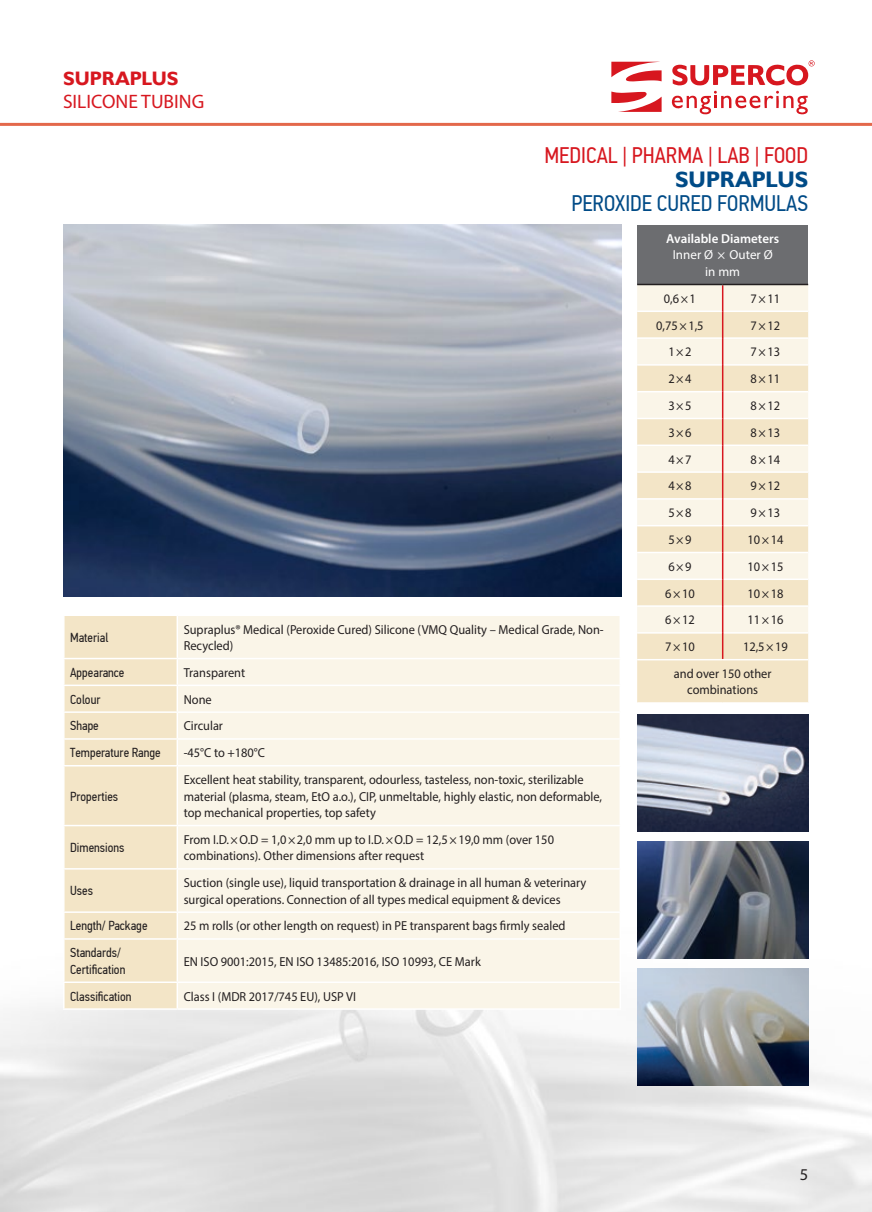
<style>
.page{position:relative;width:872px;height:1212px;background:#fff}
.page>*{position:absolute;margin:0;border:0;box-sizing:border-box;transform-origin:0 0}
.cat_title{font:22.5px "PF Din Text Cond Pro";color:#d7171f}
.cat_title-2{font:22.5px "PF Din Text Cond Pro";color:#004b87}
.cat_title-3{font:700 22.5px "Gill Sans TT";color:#004b87}
.t1{font:19.5px "Myriad Pro";color:#d7171f}
.t2{font:700 19.5px "Gill Sans TT";color:#d7171f}
.t3{font:16.5px "Myriad Pro";color:#231f20}
.table_text{font:13.05px/16.5px "Myriad Pro";color:#231f20;scale:.95 1}
.table_heading{font:13.05px/16.5px "PF Din Text Cond Pro";color:#231f20}
.t4{font:600 13.05px "Myriad Pro";color:#fff}
.t5{font:13.05px "Myriad Pro";color:#fff}
</style>
<div class="page">
<img style="left:0;top:882px;width:872px;height:330px">
<img style="left:637px;top:714px;width:171px;height:118px">
<img style="left:637px;top:841px;width:171px;height:118px">
<img style="left:637px;top:969px;width:171px;height:117px">
<img style="left:64px;top:225px;width:557px;height:371px">
<div style="left:637px;top:225px;width:171px;height:59px;background:#6c6d70"></div>
<div style="left:637px;top:660px;width:171px;height:42px;background:#f3e5c7"></div>
<svg style="left:637px;top:285px;width:171px;height:374px;background:#f6edd9"></svg>
<hr style="left:637px;top:284px;width:85px;height:1px;background:#231f20">
<hr style="left:722px;top:284px;width:86px;height:1px;background:#231f20">
<div style="left:65px;top:616px;width:112px;height:392px;background:#f3e5c7"></div>
<div style="left:178px;top:616px;width:441px;height:392px;background:#faf5e8"></div>
<hr style="left:63px;top:658px;width:114px;height:1px;background:#fff">
<hr style="left:177px;top:658px;width:444px;height:1px;background:#fff">
<hr style="left:63px;top:685px;width:114px;height:1px;background:#fff">
<hr style="left:177px;top:685px;width:444px;height:1px;background:#fff">
<hr style="left:63px;top:711px;width:114px;height:2px;background:#fff">
<hr style="left:177px;top:711px;width:444px;height:2px;background:#fff">
<hr style="left:63px;top:738px;width:114px;height:2px;background:#fff">
<hr style="left:177px;top:738px;width:444px;height:2px;background:#fff">
<hr style="left:63px;top:765px;width:114px;height:1px;background:#fff">
<hr style="left:177px;top:765px;width:444px;height:1px;background:#fff">
<hr style="left:63px;top:825px;width:114px;height:1px;background:#fff">
<hr style="left:177px;top:825px;width:444px;height:1px;background:#fff">
<hr style="left:63px;top:868px;width:114px;height:1px;background:#fff">
<hr style="left:63px;top:869px;width:2px;height:42px;background:#fff">
<hr style="left:177px;top:868px;width:444px;height:1px;background:#fff">
<hr style="left:177px;top:869px;width:1px;height:42px;background:#fff">
<hr style="left:619px;top:869px;width:2px;height:42px;background:#fff">
<hr style="left:63px;top:911px;width:114px;height:2px;background:#fff">
<hr style="left:63px;top:913px;width:2px;height:25px;background:#fff">
<hr style="left:177px;top:911px;width:444px;height:2px;background:#fff">
<svg style="left:177px;top:913px;width:1px;height:25px"></svg>
<hr style="left:619px;top:913px;width:2px;height:25px;background:#fff">
<hr style="left:63px;top:938px;width:114px;height:2px;background:#fff">
<hr style="left:63px;top:940px;width:2px;height:41px;background:#fff">
<hr style="left:177px;top:938px;width:444px;height:2px;background:#fff">
<hr style="left:177px;top:940px;width:1px;height:41px;background:#fff">
<hr style="left:619px;top:940px;width:2px;height:41px;background:#fff">
<hr style="left:63px;top:981px;width:114px;height:2px;background:#fff">
<hr style="left:63px;top:983px;width:2px;height:25px;background:#fff">
<hr style="left:177px;top:981px;width:444px;height:2px;background:#fff">
<svg style="left:177px;top:983px;width:1px;height:25px"></svg>
<hr style="left:619px;top:983px;width:2px;height:25px;background:#fff">
<hr style="left:63px;top:1008px;width:114px;height:2px;background:#fff">
<hr style="left:177px;top:1008px;width:444px;height:2px;background:#fff">
<svg style="left:611px;top:62px;width:50px;height:19px"></svg>
<svg style="left:611px;top:92px;width:50px;height:20px"></svg>
<svg style="left:671px;top:60px;width:143px;height:54px"></svg>
<hr style="left:0;top:123px;width:872px;height:3px;background:#e3684b">
<p class="t2" style="left:63px;top:67px;width:117px">SUPRAPLUS</p>
<p class="t1" style="left:63px;top:90px;width:143px">SILICONE TUBING</p>
<p class="cat_title" style="left:544px;top:142px;width:265px">MEDICAL | PHARMA | LAB | FOOD</p>
<p class="cat_title-3" style="left:675px;top:166px;width:135px">SUPRAPLUS</p>
<p class="cat_title-2" style="left:571px;top:190px;width:238px">PEROXIDE CURED FORMULAS</p>
<p class="table_heading" style="left:70px;top:629px;width:40px">Material</p>
<p class="table_text" style="left:184px;top:621px;width:443px">Supraplus® Medical (Peroxide Cured) Silicone (VMQ Quality – Medical Grade, Non-<br>Recycled)</p>
<p class="table_heading" style="left:70px;top:664px;width:56px">Appearance</p>
<p class="table_text" style="left:184px;top:664px;width:66px">Transparent</p>
<p class="table_heading" style="left:70px;top:691px;width:32px">Colour</p>
<p class="table_text" style="left:184px;top:691px;width:31px">None</p>
<p class="table_heading" style="left:70px;top:718px;width:30px">Shape</p>
<p class="table_text" style="left:184px;top:718px;width:43px">Circular</p>
<p class="table_heading" style="left:70px;top:744px;width:92px">Temperature Range</p>
<p class="table_text" style="left:184px;top:744px;width:87px">-45°C to +180°C</p>
<p class="table_heading" style="left:70px;top:788px;width:50px">Properties</p>
<p class="table_text" style="left:184px;top:771px;width:442px">Excellent heat stability, transparent, odourless, tasteless, non-toxic, sterilizable material (plasma, steam, EtO a.o.), CIP, unmeltable, highly elastic, non deformable, top mechanical properties, top safety</p>
<p class="table_heading" style="left:70px;top:839px;width:56px">Dimensions</p>
<p class="table_text" style="left:184px;top:831px;width:391px">From I.D.×O.D = 1,0×2,0 mm up to I.D.×O.D = 12,5×19,0 mm (over 150 combinations). Other dimensions after request</p>
<p class="table_heading" style="left:70px;top:883px;width:24px">Uses</p>
<p class="table_text" style="left:184px;top:874px;width:425px">Suction (single use), liquid transportation &amp; drainage in all human &amp; veterinary surgical operations. Connection of all types medical equipment &amp; devices</p>
<p class="table_heading" style="left:70px;top:918px;width:79px">Length/ Package</p>
<p class="table_text" style="left:184px;top:917px;width:403px">25 m rolls (or other length on request) in PE transparent bags firmly sealed</p>
<p class="table_heading" style="left:70px;top:944px;width:57px">Standards/<br>Certification</p>
<p class="table_text" style="left:184px;top:953px;width:314px">ΕΝ ISO 9001:2015, EN ISO 13485:2016, ISO 10993, CE Mark</p>
<p class="table_heading" style="left:70px;top:988px;width:63px">Classification</p>
<p class="table_text" style="left:184px;top:988px;width:183px">Class Ι (MDR 2017/745 EU), USP VI</p>
<p class="t4" style="left:666px;top:230px;width:114px">Available Diameters</p>
<p class="t5" style="left:672px;top:247px;width:101px">Inner Ø × Outer Ø</p>
<p class="t5" style="left:705px;top:264px;width:36px">in mm</p>
<p class="table_text" style="left:664px;top:290px;width:35px">0,6×1</p>
<p class="table_text" style="left:750px;top:290px;width:33px">7×11</p>
<p class="table_text" style="left:656px;top:317px;width:51px">0,75×1,5</p>
<p class="table_text" style="left:750px;top:317px;width:33px">7×12</p>
<p class="table_text" style="left:668px;top:344px;width:26px">1×2</p>
<p class="table_text" style="left:750px;top:344px;width:33px">7×13</p>
<p class="table_text" style="left:668px;top:370px;width:26px">2×4</p>
<p class="table_text" style="left:750px;top:370px;width:33px">8×11</p>
<p class="table_text" style="left:668px;top:397px;width:26px">3×5</p>
<p class="table_text" style="left:750px;top:397px;width:33px">8×12</p>
<p class="table_text" style="left:668px;top:424px;width:26px">3×6</p>
<p class="table_text" style="left:750px;top:424px;width:33px">8×13</p>
<p class="table_text" style="left:668px;top:451px;width:26px">4×7</p>
<p class="table_text" style="left:750px;top:451px;width:33px">8×14</p>
<p class="table_text" style="left:668px;top:477px;width:26px">4×8</p>
<p class="table_text" style="left:750px;top:477px;width:33px">9×12</p>
<p class="table_text" style="left:668px;top:504px;width:26px">5×8</p>
<p class="table_text" style="left:750px;top:504px;width:33px">9×13</p>
<p class="table_text" style="left:668px;top:531px;width:26px">5×9</p>
<p class="table_text" style="left:747px;top:531px;width:39px">10×14</p>
<p class="table_text" style="left:668px;top:558px;width:26px">6×9</p>
<p class="table_text" style="left:747px;top:558px;width:39px">10×15</p>
<p class="table_text" style="left:665px;top:585px;width:33px">6×10</p>
<p class="table_text" style="left:747px;top:585px;width:39px">10×18</p>
<p class="table_text" style="left:665px;top:611px;width:33px">6×12</p>
<p class="table_text" style="left:747px;top:611px;width:39px">11×16</p>
<p class="table_text" style="left:665px;top:638px;width:33px">7×10</p>
<p class="table_text" style="left:743px;top:638px;width:49px">12,5×19</p>
<p class="table_text" style="left:674px;top:665px;width:104px;text-align:center">and over 150 other combinations</p>
<p class="t3" style="left:799px;top:1165px;width:10px">5</p>
</div>
